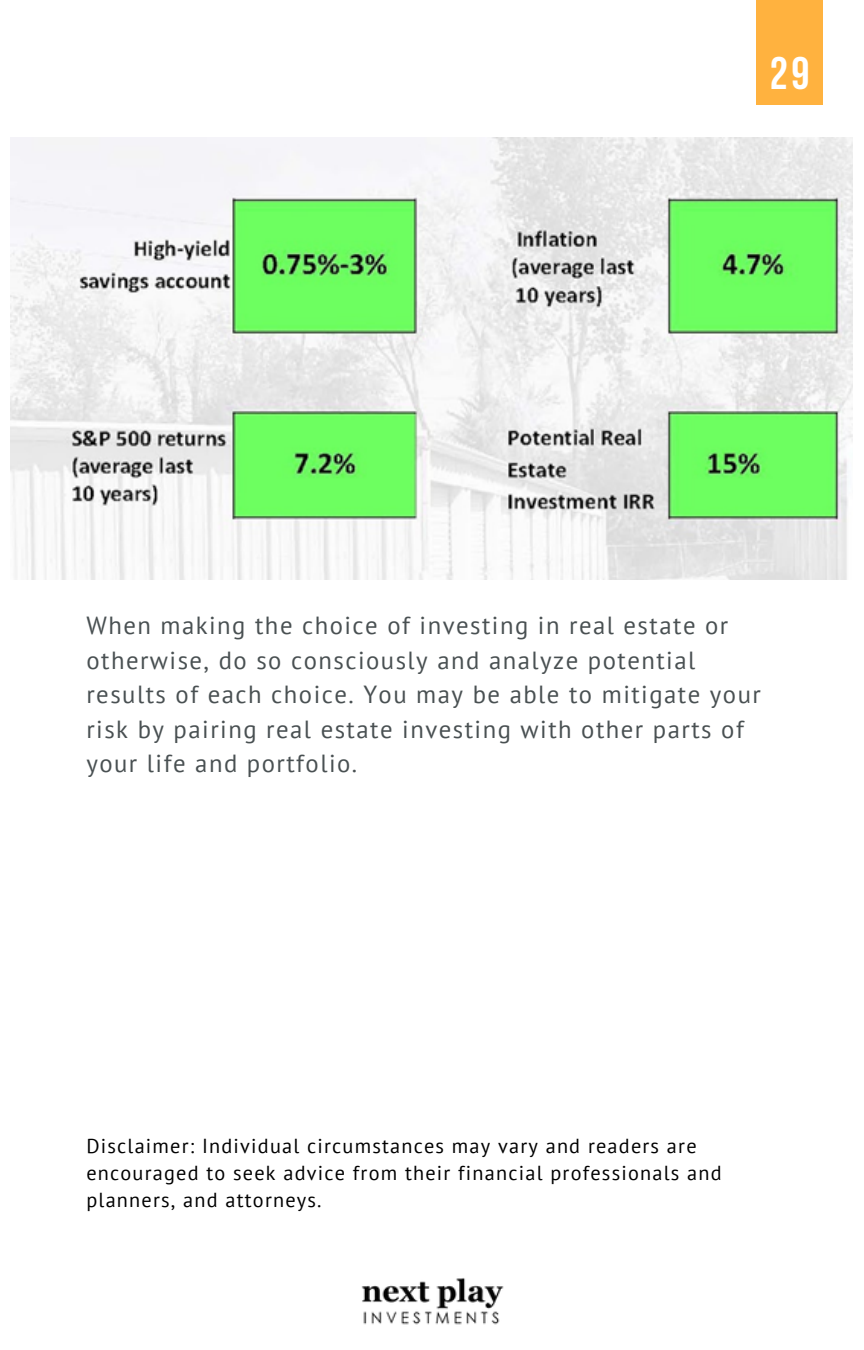
<style>
.page{position:relative;width:864px;height:1350px;background:#fff}
.page>*{position:absolute;margin:0;border:0;box-sizing:border-box;transform-origin:0 0}
.t1{font:700 45.45px "Bebas Neue";color:#fff}
.t2{font:24.75px/34.4px "PT Sans";letter-spacing:.06em;color:#495052}
.t3{font:20.25px/27px "PT Sans";letter-spacing:.06em;color:#000}
</style>
<div class="page">
<div style="left:756px;top:0;width:66px;height:104px;background:#ffb23f"></div>
<img style="left:11px;top:137px;width:842px;height:442px">
<img style="left:361px;top:1278px;width:143px;height:47px">
<h1 class="t1" style="left:770px;top:55px;width:41px">29</h1>
<p class="t2" style="left:86px;top:608px;width:676px">When making the choice of investing in real estate or otherwise, do so consciously and analyze potential results of each choice. You may be able to mitigate your risk by pairing real estate investing with other parts of your life and portfolio.</p>
<p class="t3" style="left:86px;top:1132px;width:637px">Disclaimer: Individual circumstances may vary and readers are encouraged to seek advice from their financial professionals and planners, and attorneys.</p>
</div>
